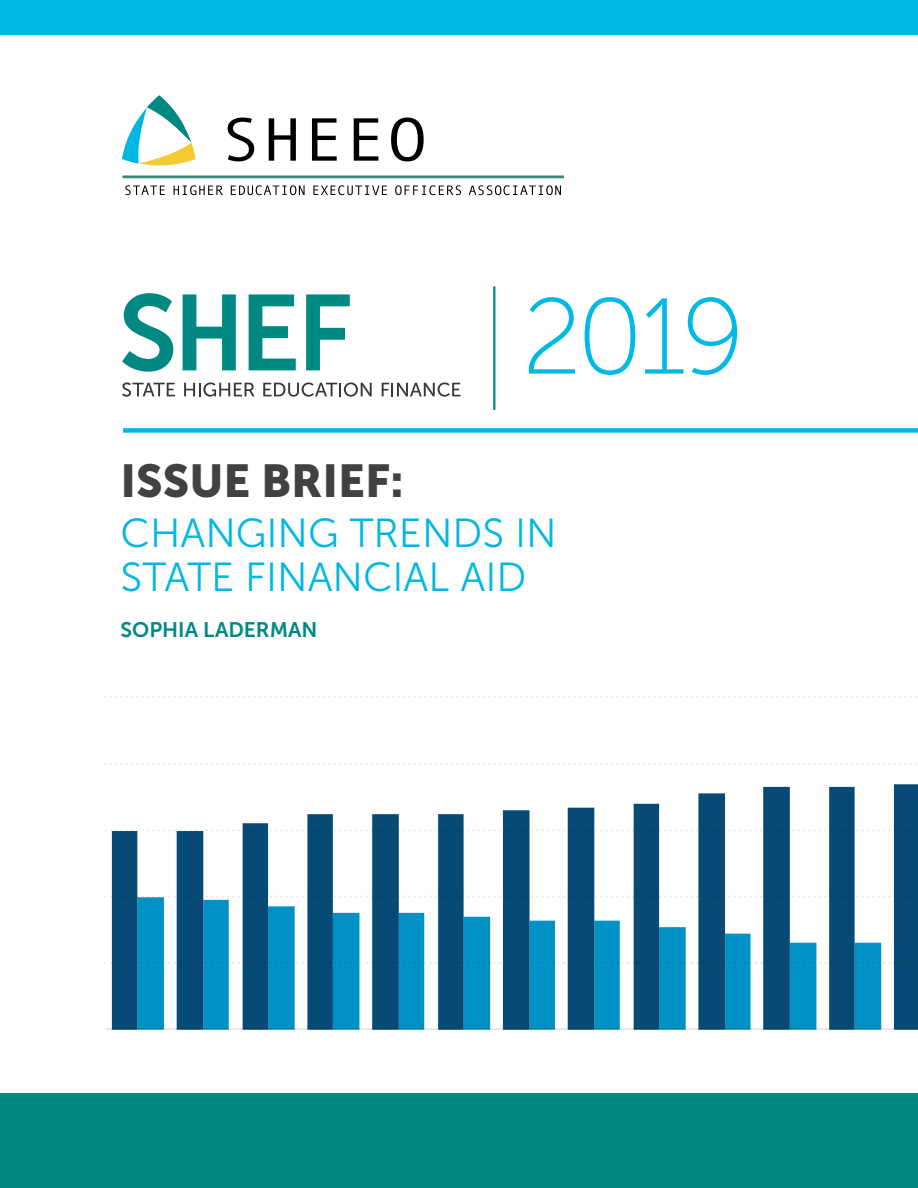
<style>
.page{position:relative;width:918px;height:1188px;background:#fff}
.page>*{position:absolute;margin:0;border:0;box-sizing:border-box;transform-origin:0 0}
.t1{font:107.4px "Museo Sans 100";color:#00b9e4}
.t2{font:45.9px "Museo Sans 900";color:#414042}
.t3{font:40.5px/43.5px "Museo Sans 300";color:#00b7e3}
.t4{font:21px "Museo Sans 700";color:#008882}
</style>
<div class="page">
<div style="left:0;top:1094px;width:918px;height:94px;background:#008882"></div>
<div style="left:0;top:0;width:918px;height:34px;background:#00b7e3"></div>
<svg style="left:122px;top:95px;width:73px;height:71px"></svg>
<svg style="left:228px;top:118px;width:26px;height:43px"></svg>
<svg style="left:269px;top:118px;width:27px;height:43px"></svg>
<svg style="left:312px;top:118px;width:25px;height:43px"></svg>
<svg style="left:354px;top:118px;width:24px;height:43px"></svg>
<svg style="left:391px;top:118px;width:33px;height:43px"></svg>
<hr style="left:123px;top:175px;width:441px;height:3px;background:#3c8476">
<svg style="left:125px;top:185px;width:40px;height:10px"></svg>
<svg style="left:174px;top:185px;width:49px;height:10px"></svg>
<svg style="left:231px;top:185px;width:74px;height:10px"></svg>
<svg style="left:313px;top:185px;width:74px;height:10px"></svg>
<svg style="left:395px;top:185px;width:66px;height:10px"></svg>
<svg style="left:469px;top:185px;width:92px;height:10px"></svg>
<div style="left:123px;top:428px;width:795px;height:5px;background:#00b7e3"></div>
<hr style="left:106px;top:1028px;width:812px;height:2px;background:#e9e9ea">
<svg style="left:106px;top:696px;width:811px;height:2px"></svg>
<svg style="left:106px;top:763px;width:811px;height:2px"></svg>
<svg style="left:112px;top:784px;width:806px;height:246px"></svg>
<svg style="left:137px;top:897px;width:781px;height:133px"></svg>
<svg style="left:122px;top:382px;width:53px;height:15px"></svg>
<svg style="left:184px;top:382px;width:70px;height:15px"></svg>
<svg style="left:263px;top:382px;width:109px;height:15px"></svg>
<svg style="left:382px;top:382px;width:78px;height:15px"></svg>
<svg style="left:122px;top:293px;width:51px;height:79px"></svg>
<svg style="left:183px;top:294px;width:53px;height:76px"></svg>
<svg style="left:249px;top:294px;width:47px;height:76px"></svg>
<svg style="left:306px;top:294px;width:44px;height:76px"></svg>
<hr style="left:493px;top:286px;width:2px;height:124px;background:#008882">
<p class="t1" style="left:522px;top:280px;width:224px">2019</p>
<p class="t2" style="left:121px;top:455px;width:285px">ISSUE BRIEF:</p>
<p class="t3" style="left:121px;top:512px;width:438px">CHANGING TRENDS IN<br>STATE FINANCIAL AID</p>
<p class="t4" style="left:121px;top:618px;width:199px">SOPHIA LADERMAN</p>
</div>
